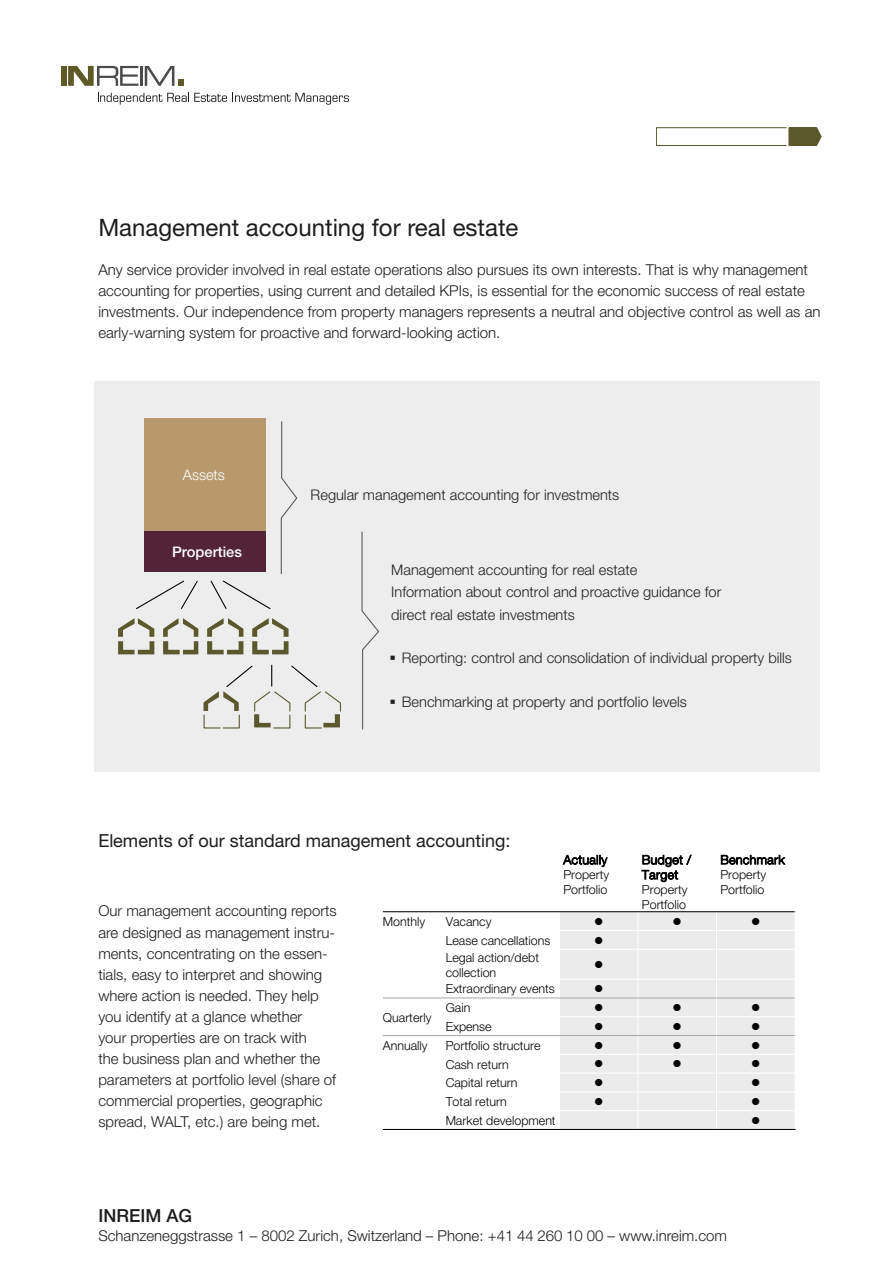
<style>
.page{position:relative;width:893px;height:1263px;background:#fff}
.page>*{position:absolute;margin:0;border:0;box-sizing:border-box;transform-origin:0 0}
.titel{font:24px "Helvetica Neue LT Std";color:#1d1d1b}
.titel-2{font:18px "Helvetica Neue LT Std";color:#1d1d1b}
.Lauftext_1{font:500 18px "Helvetica Neue LT Std";color:#1d1d1b}
.Lauftext_1-2{font:300 15px/21px "Helvetica Neue LT Std";color:#1d1d1b}
.t1{font:300 14.55px/22.6px "Helvetica Neue LT Std";color:#231f20}
.t2{font:500 14.55px "Helvetica Neue LT Std";color:#fff}
.t3{font:300 14.55px "Helvetica Neue LT Std";color:#fff}
.t4{font:300 12.45px/15px "Helvetica Neue LT Std";color:#020203}
</style>
<div class="page">
<hr style="left:140px;top:66px;width:2px;height:20px;background:#4b4b4a">
<div style="left:61px;top:66px;width:5px;height:20px;background:#5e5a25"></div>
<svg style="left:68px;top:66px;width:70px;height:20px"></svg>
<svg style="left:145px;top:66px;width:39px;height:20px"></svg>
<svg style="left:98px;top:93px;width:251px;height:12px"></svg>
<div style="left:94px;top:381px;width:726px;height:390px;background:#ededed"></div>
<div style="left:144px;top:531px;width:121px;height:41px;background:#532338"></div>
<div style="left:144px;top:419px;width:121px;height:112px;background:#b7996d"></div>
<svg style="left:281px;top:421px;width:17px;height:153px"></svg>
<svg style="left:207px;top:618px;width:36px;height:36px"></svg>
<svg style="left:118px;top:618px;width:36px;height:36px"></svg>
<svg style="left:163px;top:618px;width:35px;height:36px"></svg>
<svg style="left:252px;top:618px;width:37px;height:36px"></svg>
<svg style="left:136px;top:580px;width:135px;height:30px"></svg>
<svg style="left:204px;top:664px;width:137px;height:64px"></svg>
<svg style="left:361px;top:531px;width:19px;height:199px"></svg>
<div style="left:656px;top:128px;width:131px;height:18px;border:1px solid #5b582d"></div>
<svg style="left:789px;top:128px;width:32px;height:18px"></svg>
<div style="left:559px;top:912px;width:79px;height:18px;background:#ebebeb"></div>
<div style="left:638px;top:912px;width:78px;height:18px;background:#ebebeb"></div>
<div style="left:716px;top:912px;width:79px;height:18px;background:#ebebeb"></div>
<div style="left:559px;top:930px;width:79px;height:19px;background:#ebebeb"></div>
<div style="left:638px;top:930px;width:78px;height:19px;background:#ebebeb"></div>
<div style="left:716px;top:930px;width:79px;height:19px;background:#ebebeb"></div>
<div style="left:559px;top:949px;width:79px;height:30px;background:#ebebeb"></div>
<div style="left:638px;top:949px;width:78px;height:30px;background:#ebebeb"></div>
<div style="left:716px;top:949px;width:79px;height:30px;background:#ebebeb"></div>
<div style="left:559px;top:979px;width:79px;height:19px;background:#ebebeb"></div>
<div style="left:638px;top:979px;width:78px;height:19px;background:#ebebeb"></div>
<div style="left:716px;top:979px;width:79px;height:19px;background:#ebebeb"></div>
<div style="left:559px;top:998px;width:79px;height:19px;background:#ebebeb"></div>
<div style="left:638px;top:998px;width:78px;height:19px;background:#ebebeb"></div>
<div style="left:716px;top:998px;width:79px;height:19px;background:#ebebeb"></div>
<div style="left:559px;top:1017px;width:79px;height:18px;background:#ebebeb"></div>
<div style="left:638px;top:1017px;width:78px;height:18px;background:#ebebeb"></div>
<div style="left:716px;top:1017px;width:79px;height:18px;background:#ebebeb"></div>
<div style="left:559px;top:1035px;width:79px;height:19px;background:#ebebeb"></div>
<div style="left:638px;top:1035px;width:78px;height:19px;background:#ebebeb"></div>
<div style="left:716px;top:1035px;width:79px;height:19px;background:#ebebeb"></div>
<div style="left:559px;top:1054px;width:79px;height:19px;background:#ebebeb"></div>
<div style="left:638px;top:1054px;width:78px;height:19px;background:#ebebeb"></div>
<div style="left:716px;top:1054px;width:79px;height:19px;background:#ebebeb"></div>
<div style="left:559px;top:1073px;width:79px;height:19px;background:#ebebeb"></div>
<div style="left:638px;top:1073px;width:78px;height:19px;background:#ebebeb"></div>
<div style="left:716px;top:1073px;width:79px;height:19px;background:#ebebeb"></div>
<div style="left:559px;top:1092px;width:79px;height:19px;background:#ebebeb"></div>
<div style="left:638px;top:1092px;width:78px;height:19px;background:#ebebeb"></div>
<div style="left:716px;top:1092px;width:79px;height:19px;background:#ebebeb"></div>
<div style="left:559px;top:1111px;width:79px;height:18px;background:#ebebeb"></div>
<div style="left:638px;top:1111px;width:78px;height:18px;background:#ebebeb"></div>
<div style="left:716px;top:1111px;width:79px;height:18px;background:#ebebeb"></div>
<hr style="left:559px;top:911px;width:1px;height:219px;background:#fff">
<hr style="left:637px;top:911px;width:1px;height:219px;background:#fff">
<hr style="left:716px;top:911px;width:1px;height:219px;background:#fff">
<hr style="left:383px;top:911px;width:412px;height:1px;background:#020203">
<hr style="left:559px;top:930px;width:236px;height:1px;background:#fff">
<hr style="left:559px;top:949px;width:236px;height:1px;background:#fff">
<hr style="left:559px;top:979px;width:236px;height:1px;background:#fff">
<hr style="left:383px;top:998px;width:412px;height:1px;background:#a6a6a6">
<hr style="left:559px;top:1016px;width:236px;height:1px;background:#fff">
<hr style="left:383px;top:1035px;width:412px;height:1px;background:#a6a6a6">
<hr style="left:559px;top:1054px;width:236px;height:1px;background:#fff">
<hr style="left:559px;top:1072px;width:236px;height:1px;background:#fff">
<hr style="left:559px;top:1091px;width:236px;height:1px;background:#fff">
<hr style="left:559px;top:1110px;width:236px;height:1px;background:#fff">
<hr style="left:794px;top:911px;width:1px;height:219px;background:#fff">
<hr style="left:383px;top:1129px;width:412px;height:1px;background:#020203">
<p class="titel" style="left:98px;top:213px;width:422px">Management accounting for real estate</p>
<p class="Lauftext_1-2" style="left:98px;top:259px;width:724px">Any service provider involved in real estate operations also pursues its own interests. That is why management accounting for properties, using current and detailed KPIs, is essential for the economic success of real estate investments. Our independence from property managers represents a neutral and objective control as well as an early-warning system for proactive and forward-looking action.</p>
<p class="t3" style="left:183px;top:465px;width:44px">Assets</p>
<p class="t2" style="left:172px;top:543px;width:71px">Properties</p>
<p class="t1" style="left:311px;top:483px;width:310px">Regular management accounting for investments</p>
<p class="t1" style="left:391px;top:558px;width:332px">Management accounting for real estate<br>Information about control and proactive guidance for direct real estate investments</p>
<p class="t1" style="left:402px;top:646px;width:392px">Reporting: control and consolidation of individual property bills</p>
<p class="t1" style="left:402px;top:690px;width:287px">Benchmarking at property and portfolio levels</p>
<p class="titel-2" style="left:98px;top:830px;width:414px">Elements of our standard management accounting:</p>
<p class="Lauftext_1-2" style="left:98px;top:900px;width:240px">Our management accounting reports are designed as management instru&shy;ments, concentrating on the essen&shy;tials, easy to interpret and showing where action is needed. They help you identify at a glance whether<br>your properties are on track with<br>the business plan and whether the parameters at portfolio level (share of commercial properties, geographic spread, WALT, etc.) are being met.</p>
<p class="t4" style="left:383px;top:914px;width:44px">Monthly</p>
<p class="t4" style="left:446px;top:912px;width:106px;line-height:18.8px">Vacancy<br>Lease cancellations</p>
<p class="t4" style="left:446px;top:949px;width:95px">Legal action/debt collection</p>
<p class="t4" style="left:446px;top:981px;width:111px">Extraordinary events</p>
<p class="t4" style="left:383px;top:1009px;width:50px">Quarterly</p>
<p class="t4" style="left:446px;top:998px;width:48px;line-height:18.8px">Gain<br>Expense</p>
<p class="t4" style="left:383px;top:1037px;width:46px">Annually</p>
<p class="t4" style="left:446px;top:1036px;width:111px;line-height:18.8px">Portfolio structure<br>Cash return<br>Capital return<br>Total return<br>Market development</p>
<p class="t4" style="left:563px;top:852px;width:47px">Actually<br>Property<br>Portfolio</p>
<p class="t4" style="left:642px;top:852px;width:51px">Budget /<br>Target<br>Property<br>Portfolio</p>
<p class="t4" style="left:720px;top:852px;width:66px">Benchmark<br>Property<br>Portfolio</p>
<p class="Lauftext_1" style="left:98px;top:1204px;width:95px">INREIM AG</p>
<p class="Lauftext_1-2" style="left:98px;top:1225px;width:630px">Schanzeneggstrasse 1 – 8002 Zurich, Switzerland – Phone: +41 44 260 10 00 – www.inreim.com</p>
</div>
